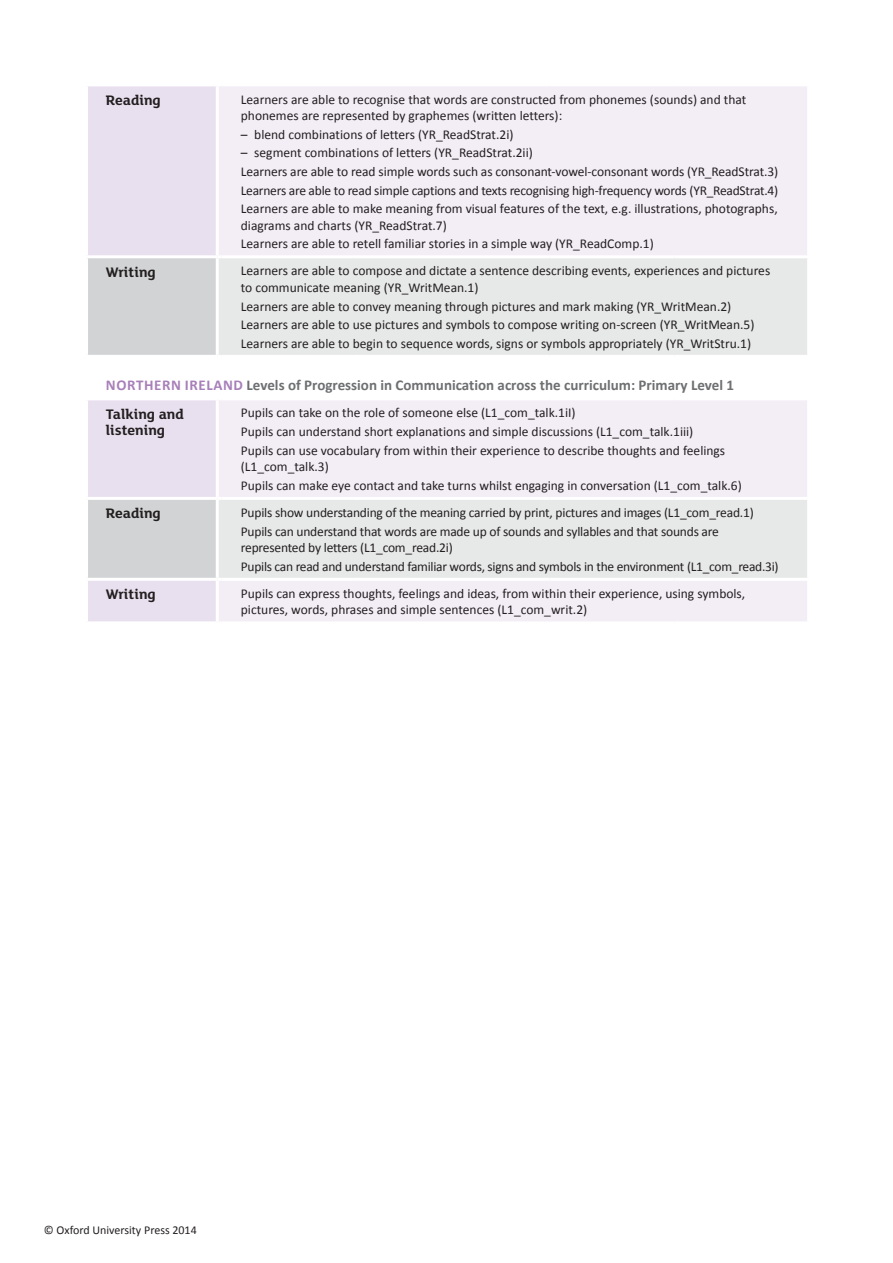
<style>
.page{position:relative;width:893px;height:1263px;background:#fff}
.page>*{position:absolute;margin:0;border:0;box-sizing:border-box;transform-origin:0 0}
.curriculum_area{font:700 15px "Calibri";color:#6d6f71}
.Table_bhead{font:700 15px/16.5px "FS Lola";color:#231f20}
.main_table_text{font:13.5px/16.5px "Calibri";color:#231f20}
.main_table_text-2{font:13.5px "Calibri";letter-spacing:-.02em;color:#231f20}
.t1{font:12px "Calibri";color:#231f20}
.s1{color:#a880b9}
</style>
<div class="page">
<div style="left:88px;top:86px;width:128px;height:535px;background:#e9e0ef"></div>
<div style="left:219px;top:86px;width:588px;height:535px;background:#f3edf6"></div>
<svg style="left:221px;top:258px;width:586px;height:320px;background:#edecef"></svg>
<hr style="left:221px;top:355px;width:132px;height:3px;background:#fff">
<hr style="left:353px;top:355px;width:196px;height:3px;background:#fff">
<hr style="left:549px;top:355px;width:125px;height:3px;background:#fff">
<hr style="left:674px;top:355px;width:136px;height:3px;background:#fff">
<hr style="left:221px;top:255px;width:132px;height:3px;background:#fff">
<hr style="left:353px;top:255px;width:196px;height:3px;background:#fff">
<hr style="left:549px;top:255px;width:125px;height:3px;background:#fff">
<hr style="left:674px;top:255px;width:136px;height:3px;background:#fff">
<hr style="left:221px;top:397px;width:132px;height:3px;background:#fff">
<hr style="left:353px;top:397px;width:196px;height:3px;background:#fff">
<hr style="left:549px;top:397px;width:125px;height:3px;background:#fff">
<hr style="left:674px;top:397px;width:136px;height:3px;background:#fff">
<hr style="left:221px;top:497px;width:132px;height:3px;background:#fff">
<hr style="left:353px;top:497px;width:196px;height:3px;background:#fff">
<hr style="left:549px;top:497px;width:125px;height:3px;background:#fff">
<hr style="left:674px;top:497px;width:136px;height:3px;background:#fff">
<svg style="left:87px;top:255px;width:134px;height:326px"></svg>
<hr style="left:221px;top:578px;width:132px;height:3px;background:#fff">
<hr style="left:353px;top:578px;width:196px;height:3px;background:#fff">
<hr style="left:549px;top:578px;width:125px;height:3px;background:#fff">
<hr style="left:674px;top:578px;width:136px;height:3px;background:#fff">
<hr style="left:85px;top:255px;width:132px;height:3px;background:#fff">
<hr style="left:85px;top:397px;width:132px;height:3px;background:#fff">
<hr style="left:85px;top:400px;width:3px;height:97px;background:#fff">
<hr style="left:216px;top:400px;width:3px;height:97px;background:#fff">
<hr style="left:85px;top:497px;width:132px;height:3px;background:#fff">
<hr style="left:85px;top:578px;width:132px;height:3px;background:#fff">
<p class="Table_bhead" style="left:106px;top:91px;width:57px">Reading</p>
<p class="main_table_text" style="left:241px;top:90px;width:507px">Learners are able to recognise that words are constructed from phonemes (sounds) and that phonemes are represented by graphemes (written letters):</p>
<p class="main_table_text" style="left:241px;top:125px;width:274px">– blend combinations of letters (YR_ReadStrat.2i)</p>
<p class="main_table_text" style="left:241px;top:144px;width:294px">– segment combinations of letters (YR_ReadStrat.2ii)</p>
<p class="main_table_text" style="left:241px;top:163px;width:539px">Learners are able to read simple words such as consonant-vowel-consonant words (YR_ReadStrat.3)</p>
<p class="main_table_text-2" style="left:241px;top:182px;width:539px">Learners are able to read simple captions and texts recognising high-frequency words (YR_ReadStrat.4)</p>
<p class="main_table_text" style="left:241px;top:200px;width:538px">Learners are able to make meaning from visual features of the text, e.g. illustrations, photographs, diagrams and charts (YR_ReadStrat.7)</p>
<p class="main_table_text" style="left:241px;top:235px;width:414px">Learners are able to retell familiar stories in a simple way (YR_ReadComp.1)</p>
<p class="Table_bhead" style="left:106px;top:263px;width:52px">Writing</p>
<p class="main_table_text" style="left:241px;top:262px;width:531px">Learners are able to compose and dictate a sentence describing events, experiences and pictures to communicate meaning (YR_WritMean.1)</p>
<p class="main_table_text" style="left:241px;top:297px;width:492px">Learners are able to convey meaning through pictures and mark making (YR_WritMean.2)</p>
<p class="main_table_text" style="left:241px;top:316px;width:515px">Learners are able to use pictures and symbols to compose writing on-screen (YR_WritMean.5)</p>
<p class="main_table_text" style="left:241px;top:334px;width:512px">Learners are able to begin to sequence words, signs or symbols appropriately (YR_WritStru.1)</p>
<p class="curriculum_area" style="left:106px;top:376px;width:630px"><span class="s1">NORTHERN IRELAND</span> Levels of Progression in Communication across the curriculum: Primary Level 1</p>
<p class="Table_bhead" style="left:106px;top:405px;width:80px">Talking and listening</p>
<p class="main_table_text" style="left:241px;top:404px;width:336px">Pupils can take on the role of someone else (L1_com_talk.1iI)</p>
<p class="main_table_text" style="left:241px;top:423px;width:454px">Pupils can understand short explanations and simple discussions (L1_com_talk.1iii)</p>
<p class="main_table_text" style="left:241px;top:441px;width:486px">Pupils can use vocabulary from within their experience to describe thoughts and feelings (L1_com_talk.3)</p>
<p class="main_table_text" style="left:241px;top:476px;width:502px">Pupils can make eye contact and take turns whilst engaging in conversation (L1_com_talk.6)</p>
<p class="Table_bhead" style="left:106px;top:504px;width:57px">Reading</p>
<p class="main_table_text" style="left:241px;top:504px;width:514px">Pupils show understanding of the meaning carried by print, pictures and images (L1_com_read.1)</p>
<p class="main_table_text" style="left:241px;top:522px;width:480px">Pupils can understand that words are made up of sounds and syllables and that sounds are represented by letters (L1_com_read.2i)</p>
<p class="main_table_text-2" style="left:241px;top:558px;width:539px">Pupils can read and understand familiar words, signs and symbols in the environment (L1_com_read.3i)</p>
<p class="Table_bhead" style="left:106px;top:585px;width:52px">Writing</p>
<p class="main_table_text" style="left:241px;top:584px;width:506px">Pupils can express thoughts, feelings and ideas, from within their experience, using symbols, pictures, words, phrases and simple sentences (L1_com_writ.2)</p>
<p class="t1" style="left:44px;top:1222px;width:154px">© Oxford University Press 2014</p>
</div>
